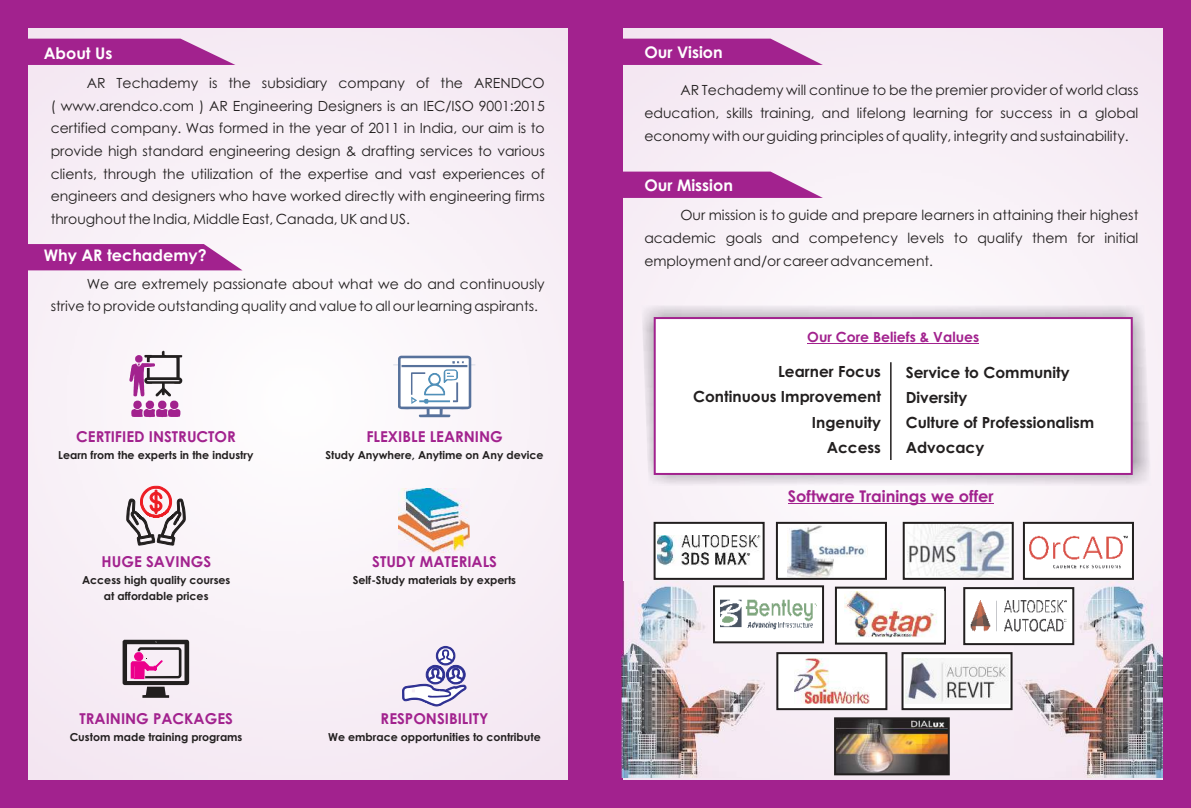
<style>
.page{position:relative;width:1191px;height:808px;background:#fff}
.page>*{position:absolute;margin:0;border:0;box-sizing:border-box;transform-origin:0 0}
.t1{font:700 16.1px "Century Gothic";color:#a2228e}
.t2{font:700 16px "Century Gothic";color:#fff}
.t3{font:700 15.3px/25.2px "Century Gothic";color:#221f1f}
.t4{font:700 15px "Century Gothic";color:#a2228e}
.t5{font:14px/22.6px "Century Gothic";color:#221f1f;text-align:justify}
.t6{font:700 14px "Century Gothic";color:#a2228e}
.t7{font:700 11px/15.9px "Century Gothic";color:#221f1f;text-align:center}
</style>
<div class="page">
<div style="left:0;top:0;width:595px;height:808px;background:linear-gradient(to right,#a2228e,#a2228e)"></div>
<div style="left:595px;top:0;width:596px;height:808px;background:#a2228e"></div>
<div style="left:624px;top:28px;width:538px;height:752px;background:#f7eff6"></div>
<svg style="left:623px;top:172px;width:200px;height:26px"></svg>
<img style="left:641px;top:305px;width:510px;height:181px">
<div style="left:653px;top:317px;width:479px;height:158px;background:#fff;border:2px solid #a2228e"></div>
<img style="left:28px;top:28px;width:539px;height:752px">
<svg style="left:129px;top:351px;width:53px;height:66px"></svg>
<hr style="left:807px;top:343px;width:172px;height:1px;background:#a2228e">
<img style="left:399px;top:489px;width:71px;height:63px">
<svg style="left:123px;top:640px;width:66px;height:58px"></svg>
<svg style="left:402px;top:646px;width:64px;height:102px"></svg>
<svg style="left:28px;top:39px;width:207px;height:26px"></svg>
<svg style="left:393px;top:356px;width:82px;height:61px"></svg>
<svg style="left:127px;top:486px;width:59px;height:59px"></svg>
<hr style="left:890px;top:362px;width:1px;height:98px;background:#221f1f">
<svg style="left:28px;top:244px;width:214px;height:26px"></svg>
<svg style="left:624px;top:39px;width:199px;height:26px"></svg>
<hr style="left:788px;top:503px;width:205px;height:1px;background:#a2228e">
<img style="left:621px;top:582px;width:148px;height:196px">
<img style="left:1014px;top:582px;width:148px;height:196px">
<div style="left:1023px;top:522px;width:111px;height:58px;background:#fff;border:2px solid #221f1f"></div>
<img style="left:1029px;top:535px;width:99px;height:34px">
<div style="left:653px;top:522px;width:111px;height:58px;background:#fff;border:2px solid #221f1f"></div>
<img style="left:658px;top:536px;width:102px;height:30px">
<img style="left:906px;top:525px;width:103px;height:52px">
<div style="left:902px;top:522px;width:111px;height:58px;border:2px solid #221f1f"></div>
<div style="left:777px;top:523px;width:109px;height:56px;background:#fff"></div>
<img style="left:787px;top:525px;width:79px;height:52px">
<div style="left:776px;top:522px;width:111px;height:58px;border:2px solid #221f1f"></div>
<div style="left:963px;top:587px;width:111px;height:58px;background:#fff;border:2px solid #221f1f"></div>
<img style="left:971px;top:600px;width:95px;height:32px">
<div style="left:713px;top:585px;width:111px;height:58px;background:#fff;border:2px solid #221f1f"></div>
<img style="left:720px;top:599px;width:97px;height:30px">
<div style="left:835px;top:587px;width:111px;height:58px;background:#fff;border:2px solid #221f1f"></div>
<img style="left:844px;top:591px;width:100px;height:49px">
<div style="left:776px;top:652px;width:111px;height:58px;background:#fff;border:2px solid #221f1f"></div>
<img style="left:794px;top:659px;width:75px;height:45px">
<div style="left:901px;top:652px;width:111px;height:58px;background:#fff;border:2px solid #221f1f"></div>
<img style="left:905px;top:659px;width:104px;height:44px">
<img style="left:837px;top:720px;width:109px;height:52px">
<div style="left:834px;top:717px;width:115px;height:58px;border:2px solid #221f1f"></div>
<p class="t2" style="left:44px;top:47px;width:70px">About Us</p>
<p class="t5" style="left:51px;top:73px;width:495px;text-indent:36px">AR Techademy is the subsidiary company of the ARENDCO ( www.arendco.com ) AR Engineering Designers is an IEC/ISO 9001:2015 certified company. Was formed in the year of 2011 in India, our aim is to provide high standard engineering design &amp; drafting services to various clients, through the utilization of the expertise and vast experiences of engineers and designers who have worked directly with engineering firms throughout the India, Middle East, Canada, UK and US.</p>
<p class="t2" style="left:44px;top:249px;width:164px">Why AR techademy?</p>
<p class="t5" style="left:51px;top:273px;width:495px;text-indent:36px">We are extremely passionate about what we do and continuously strive to provide outstanding quality and value to all our learning aspirants.</p>
<p class="t4" style="left:76px;top:430px;width:161px">CERTIFIED INSTRUCTOR</p>
<p class="t7" style="left:58px;top:448px;width:197px">Learn from the experts in the industry</p>
<p class="t4" style="left:366px;top:430px;width:138px">FLEXIBLE LEARNING</p>
<p class="t7" style="left:325px;top:448px;width:220px">Study Anywhere, Anytime on Any device</p>
<p class="t4" style="left:102px;top:555px;width:111px">HUGE SAVINGS</p>
<p class="t7" style="left:82px;top:573px;width:150px">Access high quality courses at affordable prices</p>
<p class="t4" style="left:372px;top:555px;width:126px">STUDY MATERIALS</p>
<p class="t7" style="left:353px;top:573px;width:165px">Self-Study materials by experts</p>
<p class="t4" style="left:80px;top:712px;width:155px">TRAINING PACKAGES</p>
<p class="t7" style="left:70px;top:730px;width:174px">Custom made training programs</p>
<p class="t4" style="left:381px;top:712px;width:109px">RESPONSIBILITY</p>
<p class="t7" style="left:328px;top:730px;width:214px">We embrace opportunities to contribute</p>
<p class="t2" style="left:644px;top:46px;width:80px">Our Vision</p>
<p class="t5" style="left:644px;top:80px;width:495px;text-indent:36px">AR Techademy will continue to be the premier provider of world class education, skills training, and lifelong learning for success in a global economy with our guiding principles of quality, integrity and sustainability.</p>
<p class="t2" style="left:644px;top:179px;width:90px">Our Mission</p>
<p class="t5" style="left:644px;top:205px;width:495px;text-indent:36px">Our mission is to guide and prepare learners in attaining their highest academic goals and competency levels to qualify them for initial employment and/or career advancement.</p>
<p class="t6" style="left:807px;top:331px;width:173px">Our Core Beliefs &amp; Values</p>
<p class="t3" style="left:905px;top:361px;width:190px">Service to Community<br>Diversity<br>Culture of Professionalism<br>Advocacy</p>
<p class="t3" style="left:693px;top:360px;width:189px;text-align:right">Learner Focus<br>Continuous Improvement<br>Ingenuity<br>Access</p>
<p class="t1" style="left:788px;top:490px;width:207px">Software Trainings we offer</p>
</div>
